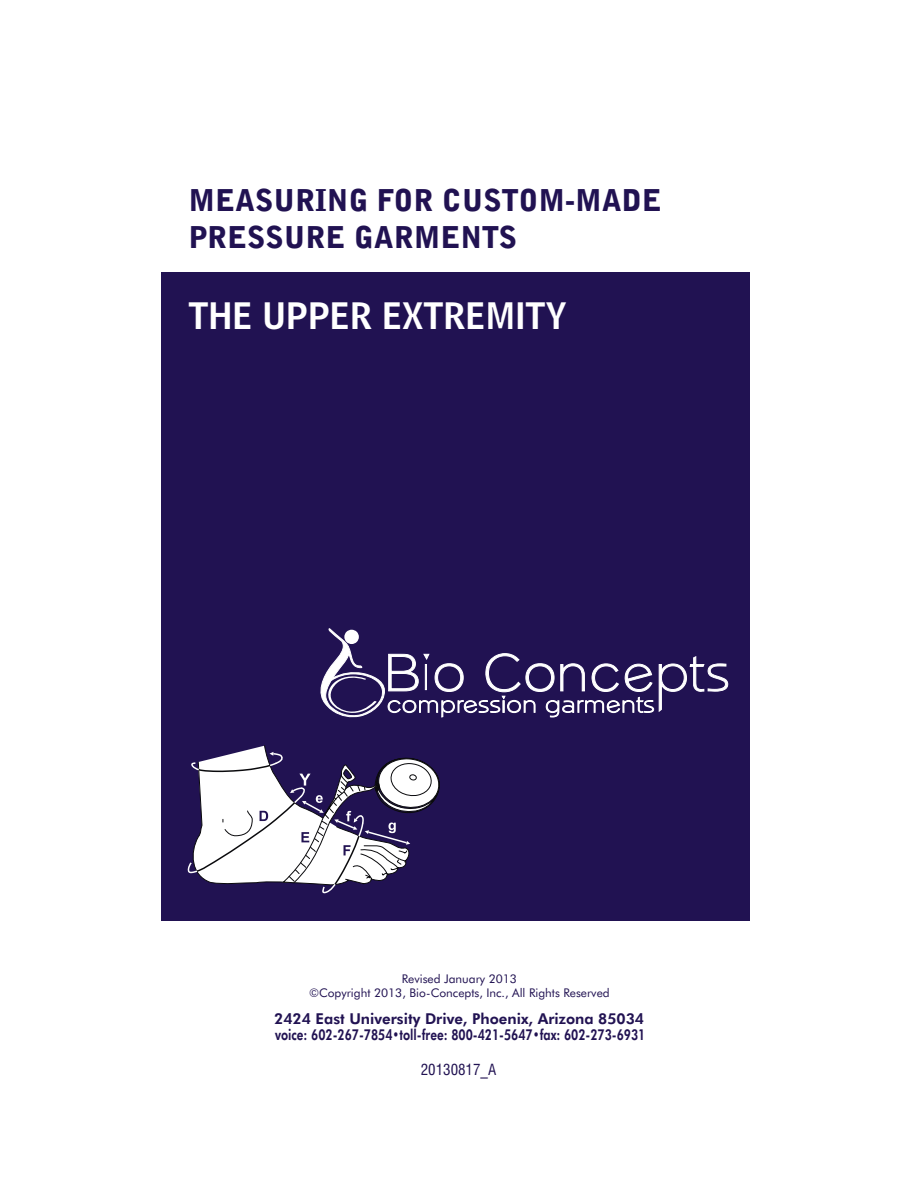
<style>
.page{position:relative;width:918px;height:1188px;background:#fff}
.page>*{position:absolute;margin:0;border:0;box-sizing:border-box;transform-origin:0 0}
.t1{font:36px "Bell Cent Nam Num BT";color:#fff}
.t2{font:30px/36.6px "Bell Gothic Blk BT";color:#211252}
.t3{font:15px/15.3px "Futura Hv BT";color:#211252}
.t4{font:15px "Swis 721 Cn BT";color:#211252}
.t5{font:12px/14.4px "Futura Bk BT";color:#211252;text-align:center}
</style>
<div class="page">
<div style="left:161px;top:273px;width:589px;height:648px;background:#211252"></div>
<svg style="left:320px;top:628px;width:408px;height:90px"></svg>
<svg style="left:187px;top:745px;width:253px;height:149px"></svg>
<h2 class="t2" style="left:188px;top:185px;width:475px">MEASURING FOR CUSTOM-MADE<br>PRESSURE GARMENTS</h2>
<h1 class="t1" style="left:188px;top:302px;width:380px">THE UPPER EXTREMITY</h1>
<p class="t5" style="left:309px;top:972px;width:302px">Revised January 2013<br>©Copyright 2013, Bio-Concepts, Inc., All Rights Reserved</p>
<p class="t3" style="left:274px;top:1013px;width:373px">2424 East University Drive, Phoenix, Arizona 85034 voice: 602-267-7854•toll-free: 800-421-5647•fax: 602-273-6931</p>
<p class="t4" style="left:421px;top:1064px;width:77px">20130817_A</p>
</div>
